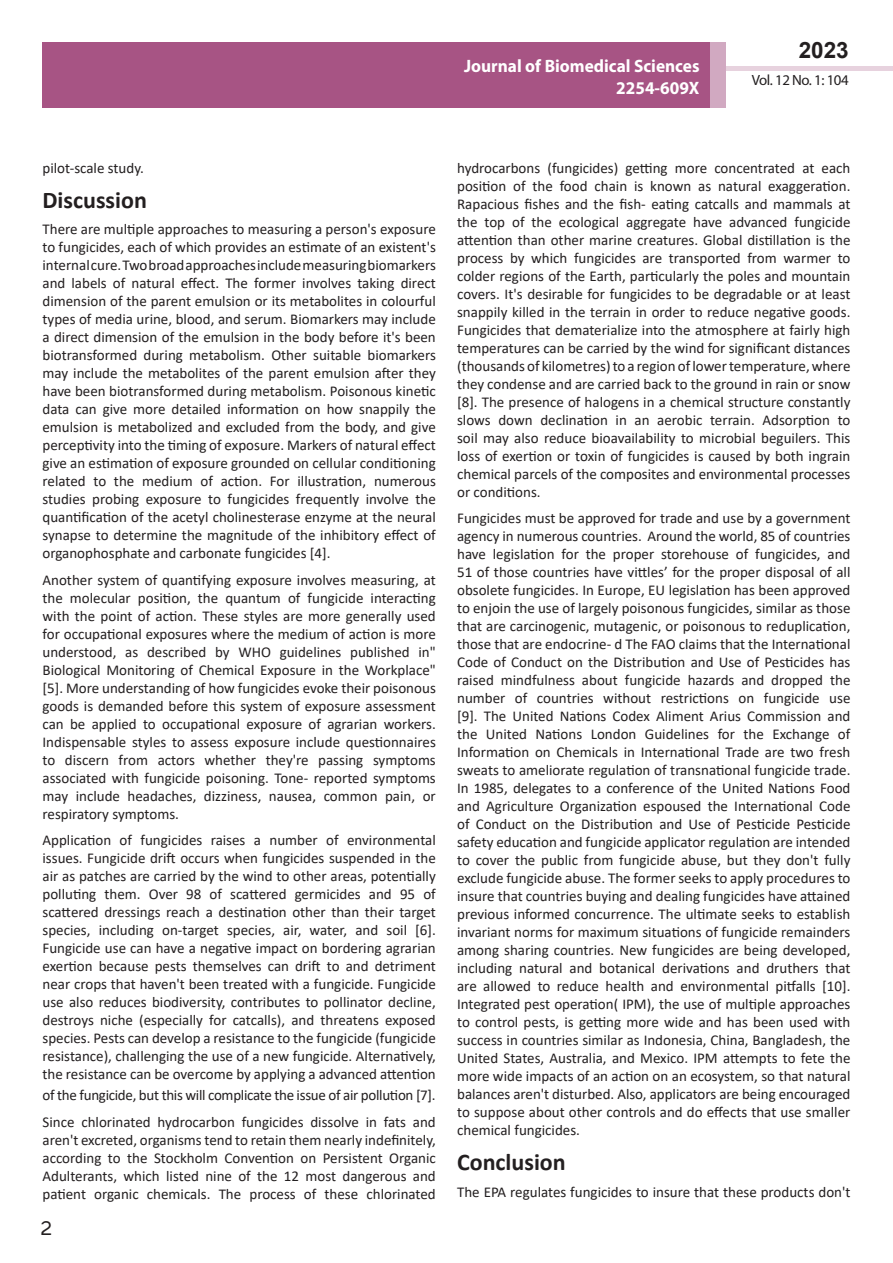
<style>
.page{position:relative;width:893px;height:1263px;background:#fff}
.page>*{position:absolute;margin:0;border:0;box-sizing:border-box;transform-origin:0 0}
.t1{font:25.5px "Tunga";color:#231f20}
.side-heading{font:700 24px "Calibri";color:#231f20}
.t2{font:700 22.5px "Arial";color:#231f20}
.t3{font:700 18px/21.6px "Myriad Pro";color:#fff;text-align:right;scale:.96 1}
.body_text{font:15px/18px "Calibri";color:#231f20;text-align:justify}
.body_text-2{font:15px "Calibri";letter-spacing:-.02em;color:#231f20}
.t4{font:14.85px "Myriad Pro";letter-spacing:-.03em;color:#231f20}
</style>
<div class="page">
<div style="left:722px;top:66px;width:171px;height:5px;background:#e7d2de"></div>
<div style="left:43px;top:42px;width:682px;height:66px;background:#a75484"></div>
<div style="left:710px;top:42px;width:15px;height:66px;background:#d1a9c1"></div>
<p class="t3" style="left:464px;top:55px;width:247px">Journal of Biomedical Sciences<br>2254-609X</p>
<h3 class="t2" style="left:799px;top:35px;width:52px">2023</h3>
<p class="t4" style="left:752px;top:71px;width:98px">Vol. 12 No. 1: 104</p>
<p class="body_text" style="left:43px;top:158px;width:103px">pilot-scale study.</p>
<p class="side-heading" style="left:43px;top:183px;width:106px">Discussion</p>
<p class="body_text" style="left:43px;top:220px;width:395px">There are multiple approaches to measuring a person's exposure to fungicides, each of which provides an estimate of an existent's internal cure. Two broad approaches include measuring biomarkers and labels of natural effect. The former involves taking direct dimension of the parent emulsion or its metabolites in colourful types of media urine, blood, and serum. Biomarkers may include a direct dimension of the emulsion in the body before it's been biotransformed during metabolism. Other suitable biomarkers may include the metabolites of the parent emulsion after they have been biotransformed during metabolism. Poisonous kinetic data can give more detailed information on how snappily the emulsion is metabolized and excluded from the body, and give perceptivity into the timing of exposure. Markers of natural effect give an estimation of exposure grounded on cellular conditioning related to the medium of action. For illustration, numerous studies probing exposure to fungicides frequently involve the quantification of the acetyl cholinesterase enzyme at the neural synapse to determine the magnitude of the inhibitory effect of organophosphate and carbonate fungicides [4].</p>
<p class="body_text" style="left:43px;top:570px;width:395px">Another system of quantifying exposure involves measuring, at the molecular position, the quantum of fungicide interacting with the point of action. These styles are more generally used for occupational exposures where the medium of action is more understood, as described by WHO guidelines published in" Biological Monitoring of Chemical Exposure in the Workplace" [5]. More understanding of how fungicides evoke their poisonous goods is demanded before this system of exposure assessment can be applied to occupational exposure of agrarian workers.<br>Indispensable styles to assess exposure include questionnaires to discern from actors whether they're passing symptoms associated with fungicide poisoning. Tone- reported symptoms may include headaches, dizziness, nausea, common pain, or respiratory symptoms.</p>
<p class="body_text" style="left:43px;top:831px;width:395px">Application of fungicides raises a number of environmental issues. Fungicide drift occurs when fungicides suspended in the air as patches are carried by the wind to other areas, potentially polluting them. Over 98 of scattered germicides and 95 of scattered dressings reach a destination other than their target species, including on-target species, air, water, and soil [6].<br>Fungicide use can have a negative impact on bordering agrarian exertion because pests themselves can drift to and detriment near crops that haven't been treated with a fungicide. Fungicide use also reduces biodiversity, contributes to pollinator decline, destroys niche (especially for catcalls), and threatens exposed species. Pests can develop a resistance to the fungicide (fungicide resistance), challenging the use of a new fungicide. Alternatively, the resistance can be overcome by applying a advanced attention</p>
<p class="body_text-2" style="left:43px;top:1085px;width:395px">of the fungicide, but this will complicate the issue of air pollution [7].</p>
<p class="body_text" style="left:43px;top:1112px;width:395px">Since chlorinated hydrocarbon fungicides dissolve in fats and aren't excreted, organisms tend to retain them nearly indefinitely, according to the Stockholm Convention on Persistent Organic Adulterants, which listed nine of the 12 most dangerous and patient organic chemicals. The process of these chlorinated</p>
<h1 class="t1" style="left:41px;top:1211px;width:13px">2</h1>
<p class="body_text" style="left:457px;top:158px;width:395px">hydrocarbons (fungicides) getting more concentrated at each position of the food chain is known as natural exaggeration.<br>Rapacious fishes and the fish- eating catcalls and mammals at the top of the ecological aggregate have advanced fungicide attention than other marine creatures. Global distillation is the process by which fungicides are transported from warmer to colder regions of the Earth, particularly the poles and mountain covers. It's desirable for fungicides to be degradable or at least snappily killed in the terrain in order to reduce negative goods.<br>Fungicides that dematerialize into the atmosphere at fairly high temperatures can be carried by the wind for significant distances (thousands of kilometres) to a region of lower temperature, where they condense and are carried back to the ground in rain or snow [8]. The presence of halogens in a chemical structure constantly slows down declination in an aerobic terrain. Adsorption to soil may also reduce bioavailability to microbial beguilers. This loss of exertion or toxin of fungicides is caused by both ingrain chemical parcels of the composites and environmental processes or conditions.</p>
<p class="body_text" style="left:457px;top:509px;width:395px">Fungicides must be approved for trade and use by a government agency in numerous countries. Around the world, 85 of countries have legislation for the proper storehouse of fungicides, and 51 of those countries have vittles’ for the proper disposal of all obsolete fungicides. In Europe, EU legislation has been approved to enjoin the use of largely poisonous fungicides, similar as those that are carcinogenic, mutagenic, or poisonous to reduplication, those that are endocrine- d The FAO claims that the International Code of Conduct on the Distribution and Use of Pesticides has raised mindfulness about fungicide hazards and dropped the number of countries without restrictions on fungicide use [9]. The United Nations Codex Aliment Arius Commission and the United Nations London Guidelines for the Exchange of Information on Chemicals in International Trade are two fresh sweats to ameliorate regulation of transnational fungicide trade.<br>In 1985, delegates to a conference of the United Nations Food and Agriculture Organization espoused the International Code of Conduct on the Distribution and Use of Pesticide Pesticide safety education and fungicide applicator regulation are intended to cover the public from fungicide abuse, but they don't fully exclude fungicide abuse. The former seeks to apply procedures to insure that countries buying and dealing fungicides have attained previous informed concurrence. The ultimate seeks to establish invariant norms for maximum situations of fungicide remainders among sharing countries. New fungicides are being developed, including natural and botanical derivations and druthers that are allowed to reduce health and environmental pitfalls [10].<br>Integrated pest operation( IPM), the use of multiple approaches to control pests, is getting more wide and has been used with success in countries similar as Indonesia, China, Bangladesh, the United States, Australia, and Mexico. IPM attempts to fete the more wide impacts of an action on an ecosystem, so that natural balances aren't disturbed. Also, applicators are being encouraged to suppose about other controls and do effects that use smaller chemical fungicides.</p>
<p class="side-heading" style="left:457px;top:1145px;width:110px">Conclusion</p>
<p class="body_text" style="left:457px;top:1182px;width:395px">The EPA regulates fungicides to insure that these products don't</p>
</div>
